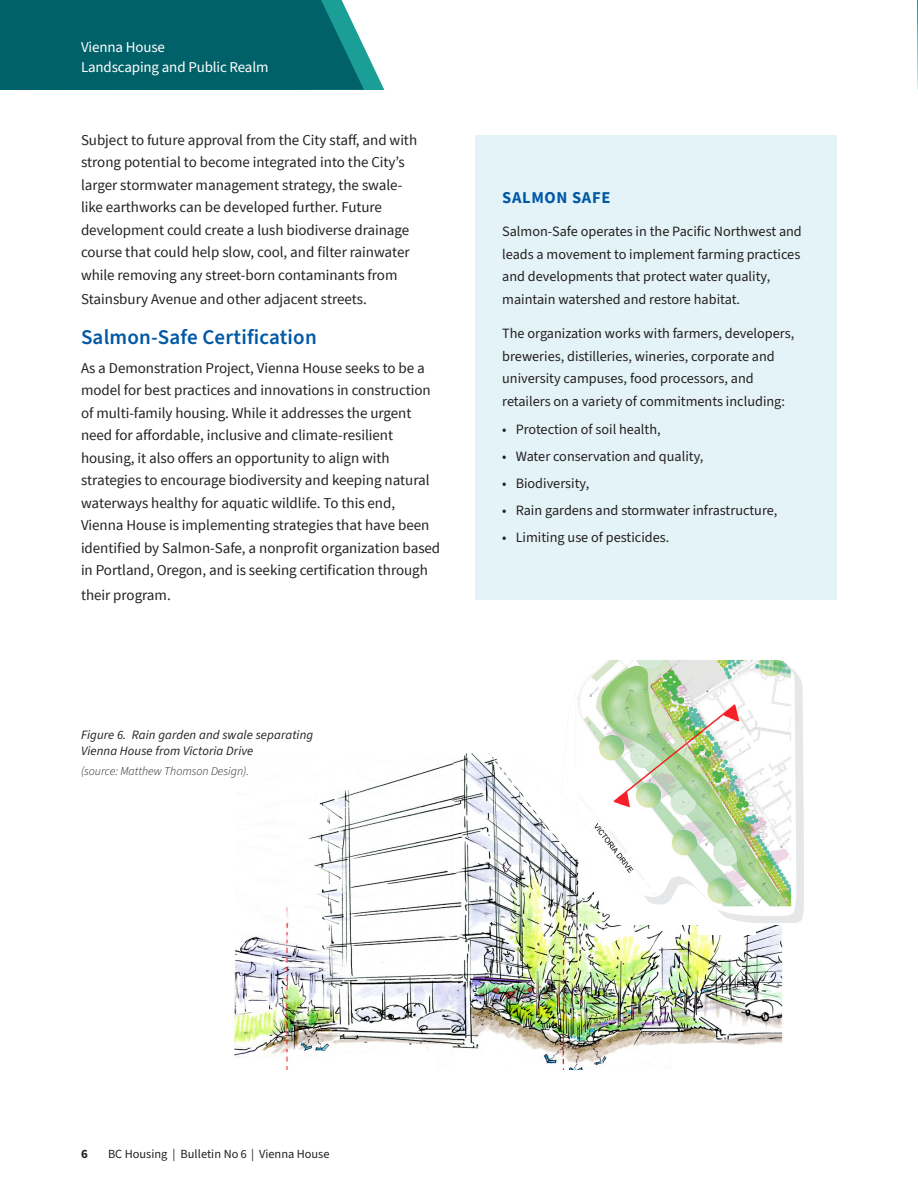
<style>
.page{position:relative;width:918px;height:1188px;background:#fff}
.page>*{position:absolute;margin:0;border:0;box-sizing:border-box;transform-origin:0 0}
._00_Subtitle_purple{font:600 21px "Source Sans 3";letter-spacing:.01em;color:#0158a4}
._2_Facts_and_figures{font:700 16.5px "Source Sans Pro";letter-spacing:.04em;color:#0158a4}
._1_Body{font:15px/22.5px "Source Sans Pro";letter-spacing:-.005em;color:#231f20}
.t1{font:15px/19.5px "Source Sans 3";letter-spacing:-.01em;color:#fff}
.Callout_on_light_blue{font:14.25px/22.5px "Source Sans 3";color:#231f20}
._5_Photo_captions{font:italic 12.75px/16.5px "Source Sans 3";letter-spacing:.01em;color:#231f20}
.t2{font:700 12.75px "Source Sans 3";color:#231f20}
.t3{font:12.3px "Source Sans 3";color:#231f20}
._555_Photo_credit{font:italic 300 12px "Source Sans 3";color:#231f20}
</style>
<div class="page">
<svg style="left:917px;top:0;width:1px;height:90px"></svg>
<svg style="left:0;top:0;width:384px;height:90px;background:#0d6b72"></svg>
<div style="left:475px;top:135px;width:362px;height:464px;background:#e4f3f7"></div>
<img style="left:234px;top:753px;width:549px;height:316px">
<div style="left:611px;top:658px;width:226px;height:267px;background:#fff"></div>
<div style="left:698px;top:896px;width:58px;height:38px;background:#fff"></div>
<svg style="left:568px;top:673px;width:235px;height:250px;fill:#e6e7e9"></svg>
<img style="left:561px;top:660px;width:235px;height:256px">
<p class="t1" style="left:81px;top:38px;width:189px">Vienna House<br>Landscaping and Public Realm</p>
<p class="_1_Body" style="left:81px;top:129px;width:338px">Subject to future approval from the City staff, and with strong potential to become integrated into the City’s larger stormwater management strategy, the swale&shy;like earthworks can be developed further. Future development could create a lush biodiverse drainage course that could help slow, cool, and filter rainwater while removing any street-born contaminants from</p>
<p class="_1_Body" style="left:81px;top:288px;width:287px">Stainsbury Avenue and other adjacent streets.</p>
<p class="_00_Subtitle_purple" style="left:81px;top:324px;width:237px">Salmon-Safe Certification</p>
<p class="_1_Body" style="left:81px;top:357px;width:361px">As a Demonstration Project, Vienna House seeks to be a model for best practices and innovations in construction of multi-family housing. While it addresses the urgent need for affordable, inclusive and climate-resilient housing, it also offers an opportunity to align with strategies to encourage biodiversity and keeping natural waterways healthy for aquatic wildlife. To this end, Vienna House is implementing strategies that have been identified by Salmon-Safe, a nonprofit organization based in Portland, Oregon, and is seeking certification through</p>
<p class="_1_Body" style="left:81px;top:584px;width:91px">their program.</p>
<p class="_5_Photo_captions" style="left:81px;top:726px;width:234px">Figure 6. Rain garden and swale separating<br>Vienna House from Victoria Drive</p>
<p class="_555_Photo_credit" style="left:81px;top:763px;width:170px">(source: Matthew Thomson Design).</p>
<p class="_2_Facts_and_figures" style="left:502px;top:186px;width:110px">SALMON SAFE</p>
<p class="Callout_on_light_blue" style="left:502px;top:220px;width:301px">Salmon-Safe operates in the Pacific Northwest and leads a movement to implement farming practices and developments that protect water quality, maintain watershed and restore habitat.</p>
<p class="Callout_on_light_blue" style="left:502px;top:322px;width:294px">The organization works with farmers, developers, breweries, distilleries, wineries, corporate and university campuses, food processors, and retailers on a variety of commitments including:</p>
<p class="Callout_on_light_blue" style="left:502px;top:418px;width:160px">• Protection of soil health,</p>
<p class="Callout_on_light_blue" style="left:502px;top:445px;width:203px">• Water conservation and quality,</p>
<p class="Callout_on_light_blue" style="left:502px;top:472px;width:89px">• Biodiversity,</p>
<p class="Callout_on_light_blue" style="left:502px;top:499px;width:277px">• Rain gardens and stormwater infrastructure,</p>
<p class="Callout_on_light_blue" style="left:502px;top:526px;width:169px">• Limiting use of pesticides.</p>
<p class="t2" style="left:81px;top:1145px;width:8px">6</p>
<p class="t3" style="left:108px;top:1146px;width:223px">BC Housing | Bulletin No 6 | Vienna House</p>
</div>
